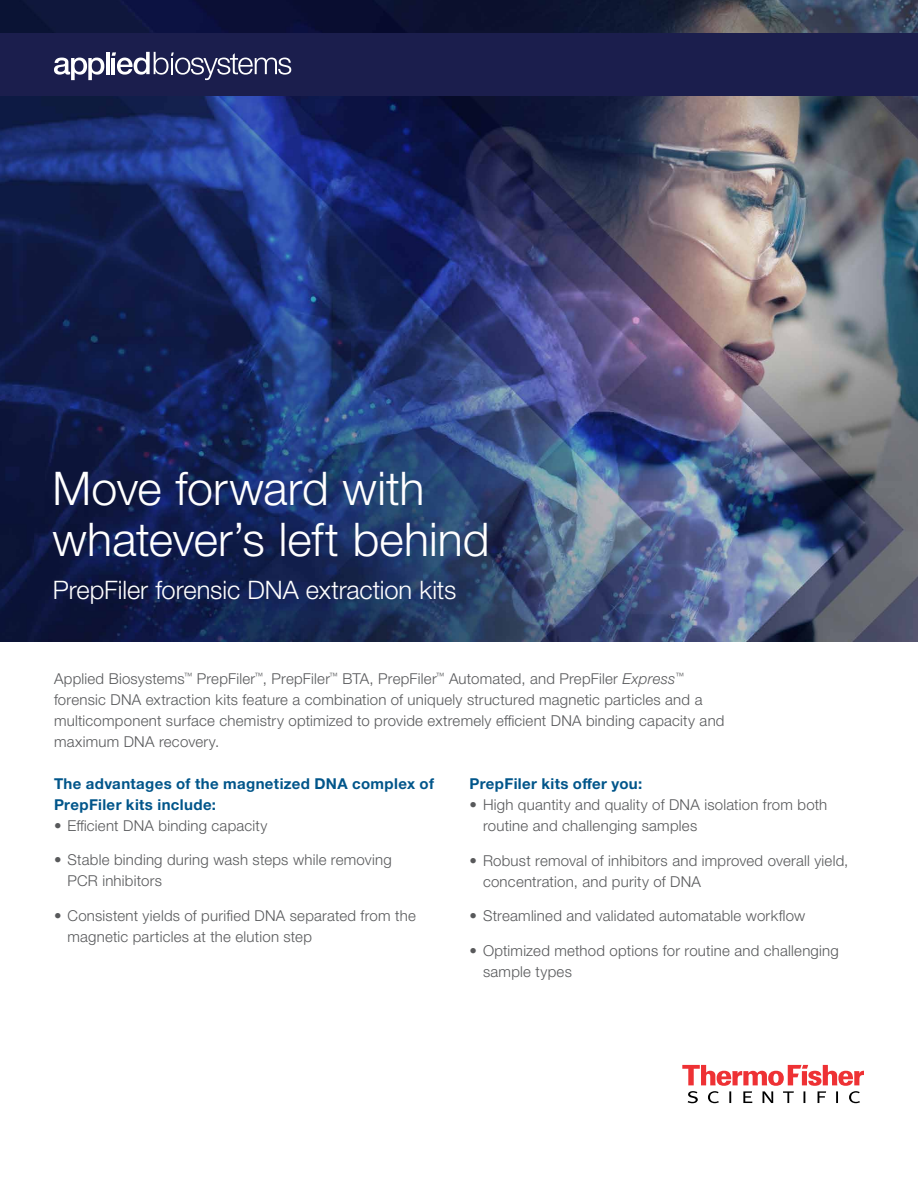
<style>
.page{position:relative;width:918px;height:1188px;background:#fff}
.page>*{position:absolute;margin:0;border:0;box-sizing:border-box;transform-origin:0 0}
.t1{font:300 46.5px/51px "Helvetica Neue LTW1 G";color:#fff}
.t2{font:300 25.5px "Helvetica Neue LTW1 G";letter-spacing:-.005em;color:#fff}
.t3{font:300 15px/21px "Helvetica Neue LTW1 G";letter-spacing:.015em;color:#58595b}
.t4{font:700 15px/21px "Helvetica Neue LTW1 G";letter-spacing:.025em;color:#00558a}
.s1{font-style:italic}
</style>
<div class="page">
<svg style="left:682px;top:1065px;width:182px;height:38px"></svg>
<img style="left:0;top:0;width:918px;height:642px">
<div style="left:0;top:33px;width:918px;height:63px;background:#1b1e4d"></div>
<svg style="left:54px;top:58px;width:50px;height:22px"></svg>
<hr style="left:106px;top:52px;width:3px;height:22px;background:#fff">
<svg style="left:112px;top:52px;width:179px;height:28px"></svg>
<h1 class="t1" style="left:52px;top:462px;width:439px">Move forward with whatever’s left behind</h1>
<h2 class="t2" style="left:53px;top:575px;width:405px">PrepFiler forensic DNA extraction kits</h2>
<p class="t3" style="left:54px;top:668px;width:672px">Applied Biosystems<sup>™</sup> PrepFiler<sup>™</sup>, PrepFiler<sup>™</sup> BTA, PrepFiler<sup>™</sup> Automated, and PrepFiler <span class="s1">Express</span><sup>™ </sup>forensic DNA extraction kits feature a combination of uniquely structured magnetic particles and a multicomponent surface chemistry optimized to provide extremely efficient DNA binding capacity and maximum DNA recovery.</p>
<p class="t4" style="left:470px;top:773px;width:174px">PrepFiler kits offer you:</p>
<p class="t3" style="left:483px;top:794px;width:346px;text-indent:-14px">• High quantity and quality of DNA isolation from both routine and challenging samples</p>
<p class="t3" style="left:483px;top:850px;width:367px;text-indent:-14px">• Robust removal of inhibitors and improved overall yield, concentration, and purity of DNA</p>
<p class="t3" style="left:470px;top:905px;width:337px">• Streamlined and validated automatable workflow</p>
<p class="t3" style="left:483px;top:940px;width:357px;text-indent:-14px">• Optimized method options for routine and challenging sample types</p>
<p class="t4" style="left:54px;top:773px;width:382px">The advantages of the magnetized DNA complex of<br>PrepFiler kits include:</p>
<p class="t3" style="left:54px;top:815px;width:215px">• Efficient DNA binding capacity</p>
<p class="t3" style="left:68px;top:850px;width:326px;text-indent:-14px">• Stable binding during wash steps while removing<br>PCR inhibitors</p>
<p class="t3" style="left:68px;top:905px;width:350px;text-indent:-14px">• Consistent yields of purified DNA separated from the magnetic particles at the elution step</p>
</div>
